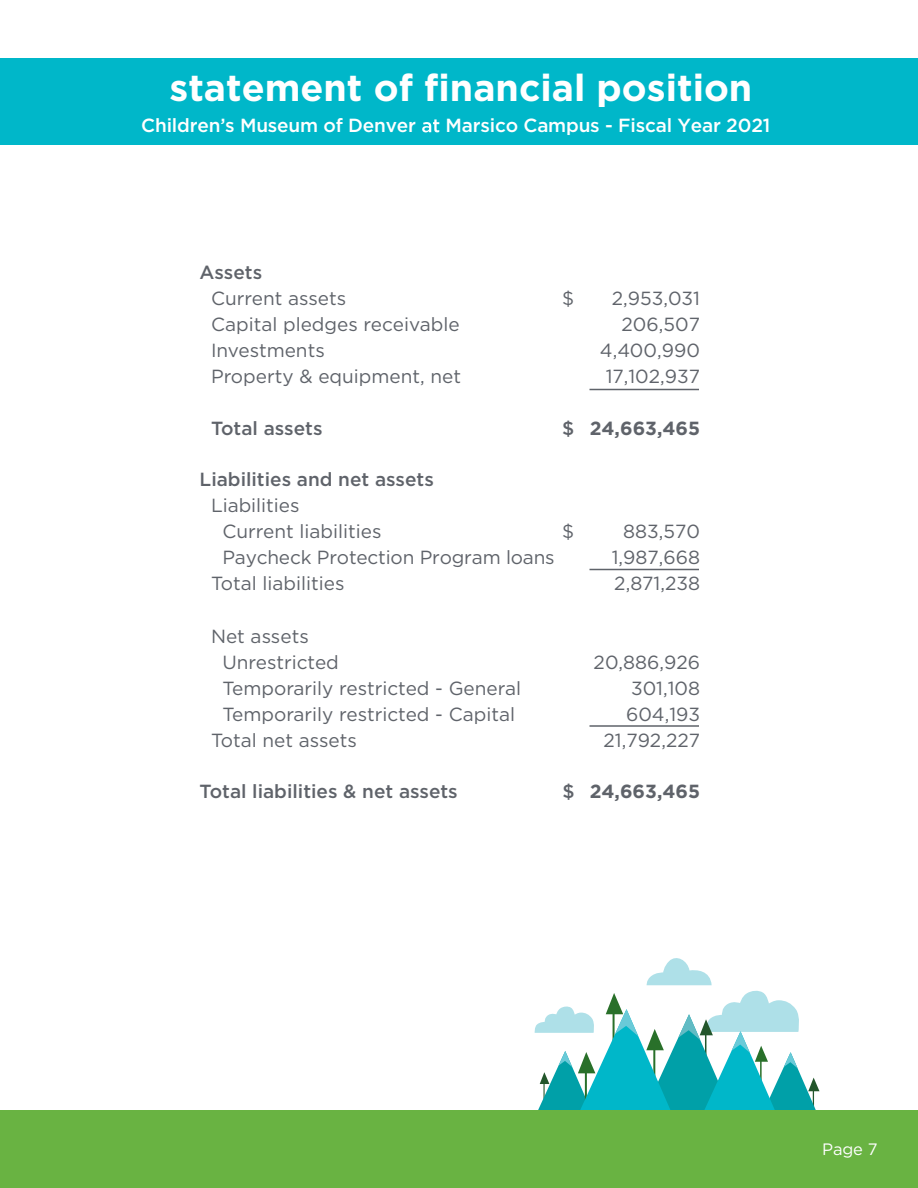
<style>
.page{position:relative;width:918px;height:1188px;background:#fff}
.page>*{position:absolute;margin:0;border:0;box-sizing:border-box;transform-origin:0 0}
.t1{font:700 37.5px "Gotham";color:#fff}
.t2{font:19.05px/26px "Gotham";color:#5f636a}
.t3{font:500 19.05px "Gotham";color:#5f636a}
.t4{font:500 19.05px "Gotham";letter-spacing:-.01em;color:#fff}
.t5{font:700 19.05px "Gotham";color:#5f636a}
.t6{font:16.5px "Gotham";color:#fff}
</style>
<div class="page">
<div style="left:0;top:58px;width:918px;height:88px;background:#00b7c9"></div>
<svg style="left:534px;top:958px;width:286px;height:152px"></svg>
<div style="left:0;top:1110px;width:918px;height:78px;background:#69b342"></div>
<hr style="left:590px;top:389px;width:109px;height:1px;background:#5f636a">
<hr style="left:590px;top:569px;width:109px;height:1px;background:#5f636a">
<hr style="left:590px;top:725px;width:109px;height:2px;background:#5f636a">
<svg style="left:422px;top:119px;width:17px;height:13px"></svg>
<h1 class="t1" style="left:170px;top:63px;width:584px">statement of financial position</h1>
<p class="t4" style="left:141px;top:113px;width:276px">Children’s Museum of Denver</p>
<p class="t4" style="left:446px;top:113px;width:326px">Marsico Campus - Fiscal Year 2021</p>
<p class="t3" style="left:200px;top:260px;width:64px">Assets</p>
<p class="t2" style="left:211px;top:285px;width:137px">Current assets</p>
<p class="t2" style="left:562px;top:285px;width:14px">$</p>
<p class="t2" style="left:612px;top:285px;width:90px">2,953,031</p>
<p class="t2" style="left:211px;top:311px;width:250px">Capital pledges receivable</p>
<p class="t2" style="left:622px;top:311px;width:80px">206,507</p>
<p class="t2" style="left:211px;top:337px;width:115px">Investments</p>
<p class="t2" style="left:600px;top:337px;width:102px">4,400,990</p>
<p class="t2" style="left:211px;top:363px;width:252px">Property &amp; equipment, net</p>
<p class="t2" style="left:606px;top:363px;width:96px">17,102,937</p>
<p class="t3" style="left:211px;top:415px;width:113px">Total assets</p>
<p class="t3" style="left:562px;top:415px;width:14px">$</p>
<p class="t3" style="left:200px;top:467px;width:236px">Liabilities and net assets</p>
<p class="t2" style="left:222px;top:492px;width:161px;text-indent:-11px">Liabilities<br>Current liabilities</p>
<p class="t5" style="left:590px;top:415px;width:112px">24,663,465</p>
<p class="t2" style="left:562px;top:518px;width:14px">$</p>
<p class="t2" style="left:623px;top:518px;width:78px">883,570</p>
<p class="t2" style="left:222px;top:544px;width:334px">Paycheck Protection Program loans</p>
<p class="t2" style="left:612px;top:544px;width:90px">1,987,668</p>
<p class="t2" style="left:211px;top:570px;width:135px">Total liabilities</p>
<p class="t2" style="left:614px;top:570px;width:87px">2,871,238</p>
<p class="t2" style="left:222px;top:623px;width:118px;text-indent:-11px">Net assets<br>Unrestricted</p>
<p class="t2" style="left:594px;top:649px;width:108px">20,886,926</p>
<p class="t2" style="left:222px;top:675px;width:300px">Temporarily restricted - General</p>
<p class="t2" style="left:631px;top:675px;width:71px">301,108</p>
<p class="t2" style="left:222px;top:701px;width:294px">Temporarily restricted - Capital</p>
<p class="t2" style="left:626px;top:701px;width:76px">604,193</p>
<p class="t2" style="left:211px;top:726px;width:147px">Total net assets</p>
<p class="t2" style="left:604px;top:726px;width:98px">21,792,227</p>
<p class="t3" style="left:200px;top:779px;width:260px">Total liabilities &amp; net assets</p>
<p class="t3" style="left:562px;top:779px;width:14px">$</p>
<p class="t5" style="left:590px;top:779px;width:112px">24,663,465</p>
<p class="t6" style="left:822px;top:1138px;width:57px">Page 7</p>
</div>
